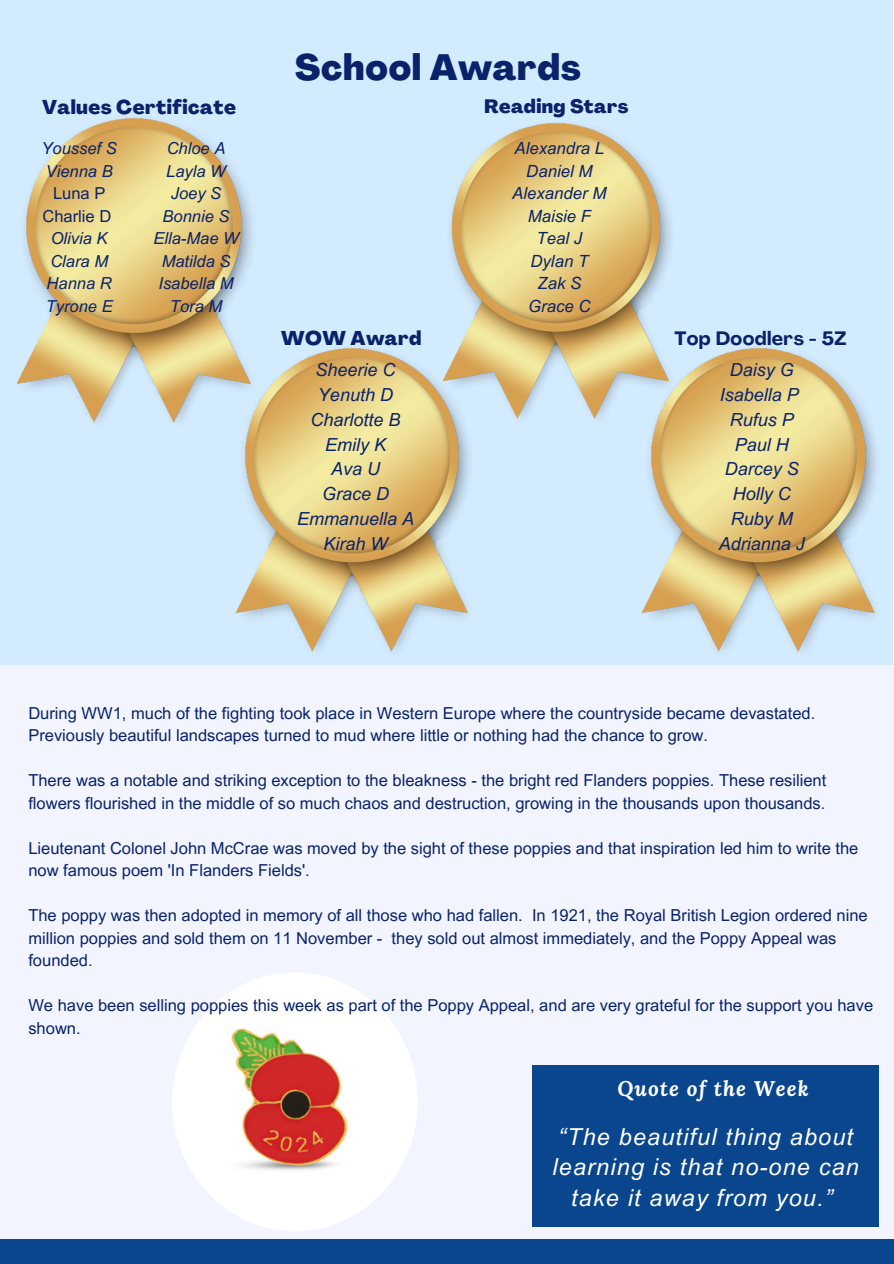
<style>
.page{position:relative;width:894px;height:1264px;background:#fff}
.page>*{position:absolute;margin:0;border:0;box-sizing:border-box;transform-origin:0 0}
.t1{font:800 36px "Agrandir";letter-spacing:.02em;color:#0a2269}
.t2{font:italic 23.4px/30.2px "Arial MT Pro";letter-spacing:.05em;color:#fff;text-align:center}
.t3{font:italic 700 21px "Lora";letter-spacing:.05em;color:#fff}
.t4{font:800 19.65px "Agrandir";letter-spacing:.02em;color:#0a2269}
.t5{font:700 19.05px "Agrandir";letter-spacing:.02em;color:#0a2269}
.t6{font:800 19.05px "Agrandir";letter-spacing:.02em;color:#0a2269}
.t7{font:italic 18px/24.8px "Arial MT Pro";color:#0a2269}
.t8{font:italic 16.8px "Arial MT Pro";color:#0a2269}
.t9{font:16.5px/22.5px "Arial MT Pro";color:#0a2269}
.t10{font:italic 16.5px "Arial MT Pro";color:#0a2269}
</style>
<div class="page">
<div style="left:0;top:0;width:893px;height:1263px;background:#f2f5ff"></div>
<div style="left:0;top:0;width:892px;height:664px;background:#d3ebff"></div>
<div style="left:0;top:1239px;width:893px;height:24px;background:#09468d"></div>
<img style="left:17px;top:117px;width:235px;height:306px">
<img style="left:235px;top:345px;width:234px;height:307px">
<img style="left:442px;top:122px;width:229px;height:302px">
<div style="left:532px;top:1065px;width:346px;height:161px;background:#09468d"></div>
<img style="left:641px;top:345px;width:235px;height:307px">
<img style="left:172px;top:972px;width:245px;height:259px;border-radius:50%">
<p class="t4" style="left:42px;top:99px;width:195px">Values Certificate</p>
<p class="t10" style="left:42px;top:142px;width:77px">Youssef S</p>
<p class="t10" style="left:46px;top:165px;width:68px">Vienna B</p>
<p class="t9" style="left:53px;top:184px;width:54px">Luna P</p>
<p class="t9" style="left:43px;top:207px;width:70px">Charlie D</p>
<p class="t10" style="left:51px;top:232px;width:58px">Olivia K</p>
<p class="t10" style="left:50px;top:255px;width:59px">Clara M</p>
<p class="t10" style="left:47px;top:277px;width:67px">Hanna R</p>
<p class="t10" style="left:46px;top:300px;width:68px">Tyrone E</p>
<p class="t10" style="left:167px;top:142px;width:60px">Chloe A</p>
<p class="t10" style="left:166px;top:165px;width:61px">Layla W</p>
<p class="t10" style="left:171px;top:187px;width:52px">Joey S</p>
<p class="t10" style="left:162px;top:210px;width:68px">Bonnie S</p>
<p class="t10" style="left:153px;top:232px;width:87px">Ella-Mae W</p>
<p class="t10" style="left:162px;top:255px;width:70px">Matilda S</p>
<p class="t10" style="left:158px;top:277px;width:77px">Isabella M</p>
<p class="t10" style="left:170px;top:300px;width:54px">Tora M</p>
<p class="t1" style="left:295px;top:53px;width:287px">School Awards</p>
<p class="t6" style="left:484px;top:99px;width:146px">Reading Stars</p>
<p class="t4" style="left:281px;top:330px;width:142px">WOW Award</p>
<p class="t7" style="left:315px;top:360px;width:81px">Sheerie C<br>Yenuth D</p>
<p class="t7" style="left:310px;top:409px;width:91px">Charlotte B</p>
<p class="t7" style="left:325px;top:434px;width:62px">Emily K</p>
<p class="t7" style="left:331px;top:459px;width:50px">Ava U</p>
<p class="t7" style="left:322px;top:483px;width:68px">Grace D</p>
<p class="t7" style="left:297px;top:508px;width:118px">Emmanuella A</p>
<p class="t7" style="left:323px;top:533px;width:65px">Kirah W</p>
<p class="t8" style="left:514px;top:142px;width:91px">Alexandra L</p>
<p class="t8" style="left:526px;top:164px;width:68px">Daniel M</p>
<h3 class="t8" style="left:512px;top:187px;width:96px">Alexander M</h3>
<h3 class="t8" style="left:527px;top:209px;width:65px">Maisie F</h3>
<p class="t8" style="left:536px;top:232px;width:47px">Teal J</p>
<p class="t8" style="left:530px;top:254px;width:59px">Dylan T</p>
<p class="t8" style="left:537px;top:277px;width:45px">Zak S</p>
<p class="t8" style="left:528px;top:299px;width:64px">Grace C</p>
<p class="t5" style="left:674px;top:330px;width:173px">Top Doodlers - 5Z</p>
<p class="t7" style="left:729px;top:360px;width:66px">Daisy G</p>
<p class="t7" style="left:719px;top:384px;width:81px">Isabella P</p>
<p class="t7" style="left:729px;top:409px;width:66px">Rufus P</p>
<p class="t7" style="left:734px;top:434px;width:56px">Paul H</p>
<p class="t7" style="left:724px;top:459px;width:76px">Darcey S</p>
<p class="t7" style="left:732px;top:483px;width:59px">Holly C</p>
<p class="t7" style="left:730px;top:508px;width:64px">Ruby M</p>
<p class="t7" style="left:718px;top:533px;width:88px">Adrianna J</p>
<p class="t9" style="left:28px;top:704px;width:788px">During WW1, much of the fighting took place in Western Europe where the countryside became devastated.<br>Previously beautiful landscapes turned to mud where little or nothing had the chance to grow.</p>
<p class="t9" style="left:28px;top:771px;width:799px">There was a notable and striking exception to the bleakness - the bright red Flanders poppies. These resilient flowers flourished in the middle of so much chaos and destruction, growing in the thousands upon thousands.</p>
<p class="t9" style="left:28px;top:839px;width:831px">Lieutenant Colonel John McCrae was moved by the sight of these poppies and that inspiration led him to write the now famous poem 'In Flanders Fields'.</p>
<h3 class="t9" style="left:28px;top:906px;width:840px">The poppy was then adopted in memory of all those who had fallen. In 1921, the Royal British Legion ordered nine million poppies and sold them on 11 November - they sold out almost immediately, and the Poppy Appeal was founded.</h3>
<h2 class="t9" style="left:28px;top:996px;width:846px">We have been selling poppies this week as part of the Poppy Appeal, and are very grateful for the support you have shown.</h2>
<p class="t3" style="left:617px;top:1074px;width:193px">Quote of the Week</p>
<p class="t2" style="left:552px;top:1124px;width:308px">“The beautiful thing about learning is that no-one can take it away from you.”</p>
</div>
